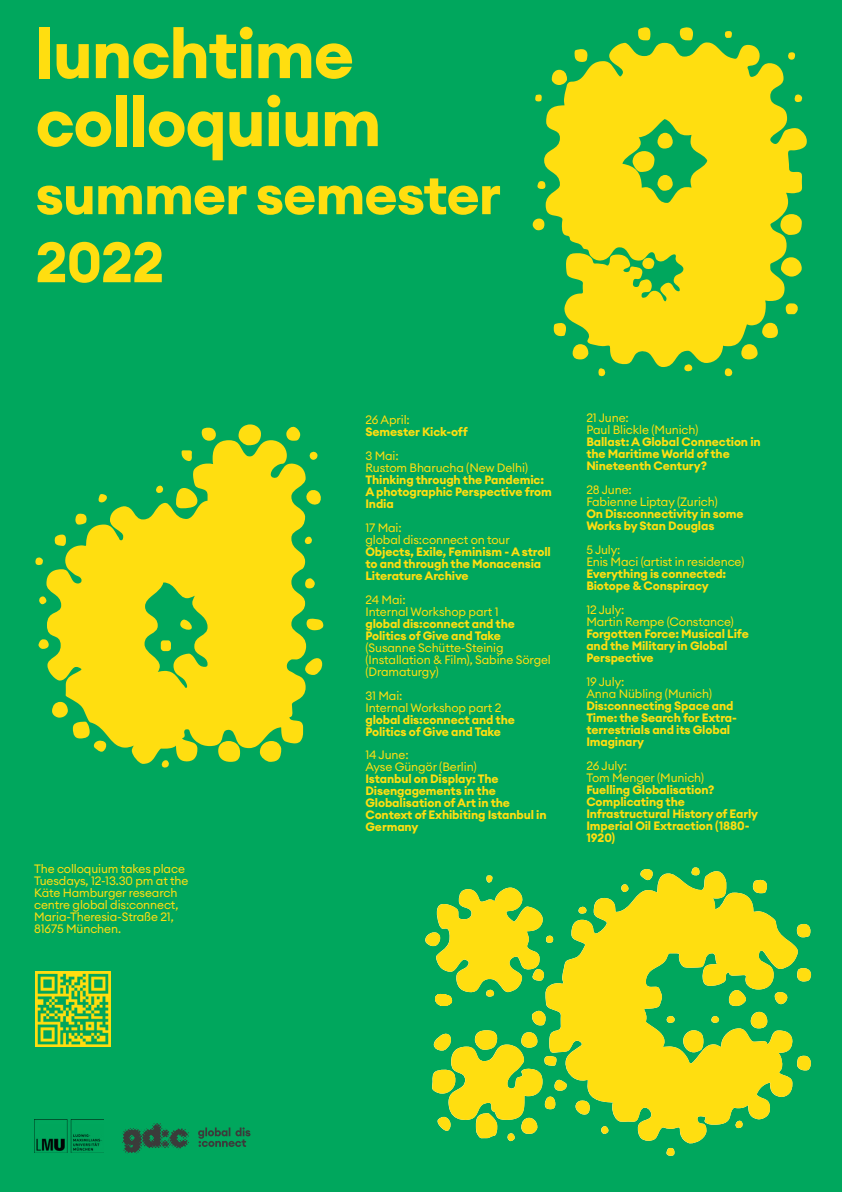
<style>
.page{position:relative;width:842px;height:1192px;background:#00a75d}
.page>*{position:absolute;margin:0;border:0;box-sizing:border-box;transform-origin:0 0}
.t1{font:700 68px/68px "Euclid Circular A";letter-spacing:-.02em;color:#ffde10}
.t2{font:700 56px/68px "Euclid Circular A";letter-spacing:-.02em;color:#ffde10}
.t3{font:700 12px/12px "Euclid Circular A";letter-spacing:-.01em;color:#ffde10}
.t4{font:12px/12px "Euclid Circular A";letter-spacing:-.01em;color:#ffde10}
</style>
<div class="page">
<svg style="left:532px;top:27px;width:275px;height:350px;fill:#ffde10"></svg>
<svg style="left:35px;top:424px;width:289px;height:344px;fill:#ffde10"></svg>
<svg style="left:425px;top:867px;width:387px;height:289px"></svg>
<img style="left:34px;top:1120px;width:69px;height:33px">
<svg style="left:122px;top:1123px;width:128px;height:31px"></svg>
<img style="left:35px;top:971px;width:75px;height:75px">
<h1 class="t1" style="left:35px;top:21px;width:348px">lunchtime colloquium</h1>
<h2 class="t2" style="left:35px;top:161px;width:467px">summer semester<br>2022</h2>
<p class="t4" style="left:34px;top:863px;width:156px">The colloquium takes place<br>Tuesdays, 12-13.30 pm at the<br>Käte Hamburger research centre global dis:connect,<br>Maria-Theresia-Straße 21,<br>81675 München.</p>
<p class="t4" style="left:365px;top:413px;width:46px">26 April:</p>
<p class="t3" style="left:365px;top:426px;width:104px">Semester Kick-off</p>
<p class="t4" style="left:365px;top:449px;width:164px">3 Mai:<br>Rustom Bharucha (New Delhi)</p>
<p class="t3" style="left:365px;top:474px;width:188px">Thinking through the Pandemic:<br>A photographic Perspective from<br>India</p>
<p class="t4" style="left:365px;top:521px;width:146px">17 Mai:<br>global dis:connect on tour</p>
<p class="t3" style="left:365px;top:546px;width:187px">Objects, Exile, Feminism - A stroll to and through the Monacensia<br>Literature Archive</p>
<p class="t4" style="left:365px;top:593px;width:135px">24 Mai:<br>Internal Workshop part 1</p>
<p class="t3" style="left:365px;top:618px;width:151px">global dis:connect and the<br>Politics of Give and Take</p>
<p class="t4" style="left:365px;top:641px;width:187px">(Susanne Schütte-Steinig (Installation &amp; Film), Sabine Sörgel (Dramaturgy)</p>
<p class="t4" style="left:365px;top:689px;width:137px">31 Mai:<br>Internal Workshop part 2</p>
<p class="t3" style="left:365px;top:714px;width:151px">global dis:connect and the<br>Politics of Give and Take</p>
<p class="t4" style="left:365px;top:749px;width:113px">14 June:<br>Ayse Güngör (Berlin)</p>
<p class="t3" style="left:365px;top:773px;width:183px">Istanbul on Display: The<br>Disengagements in the<br>Globalisation of Art in the<br>Context of Exhibiting Istanbul in<br>Germany</p>
<p class="t4" style="left:586px;top:412px;width:114px">21 June:<br>Paul Blickle (Munich)</p>
<p class="t3" style="left:586px;top:436px;width:176px">Ballast: A Global Connection in the Maritime World of the<br>Nineteenth Century?</p>
<p class="t4" style="left:586px;top:484px;width:133px">28 June:<br>Fabienne Liptay (Zurich)</p>
<p class="t3" style="left:586px;top:508px;width:159px">On Dis:connectivity in some<br>Works by Stan Douglas</p>
<p class="t4" style="left:586px;top:544px;width:159px">5 July:<br>Enis Maci (artist in residence)</p>
<p class="t3" style="left:586px;top:568px;width:141px">Everything is connected:<br>Biotope &amp; Conspiracy</p>
<p class="t4" style="left:586px;top:604px;width:149px">12 July:<br>Martin Rempe (Constance)</p>
<p class="t3" style="left:586px;top:628px;width:164px">Forgotten Force: Musical Life and the Military in Global<br>Perspective</p>
<p class="t4" style="left:586px;top:676px;width:127px">19 July:<br>Anna Nübling (Munich)</p>
<p class="t3" style="left:586px;top:700px;width:152px">Dis:connecting Space and<br>Time: the Search for Extra&shy;terrestrials and its Global<br>Imaginary</p>
<p class="t4" style="left:586px;top:760px;width:119px">26 July:<br>Tom Menger (Munich)</p>
<p class="t3" style="left:586px;top:784px;width:173px">Fuelling Globalisation?<br>Complicating the<br>Infrastructural History of Early<br>Imperial Oil Extraction (1880-<br>1920)</p>
</div>
